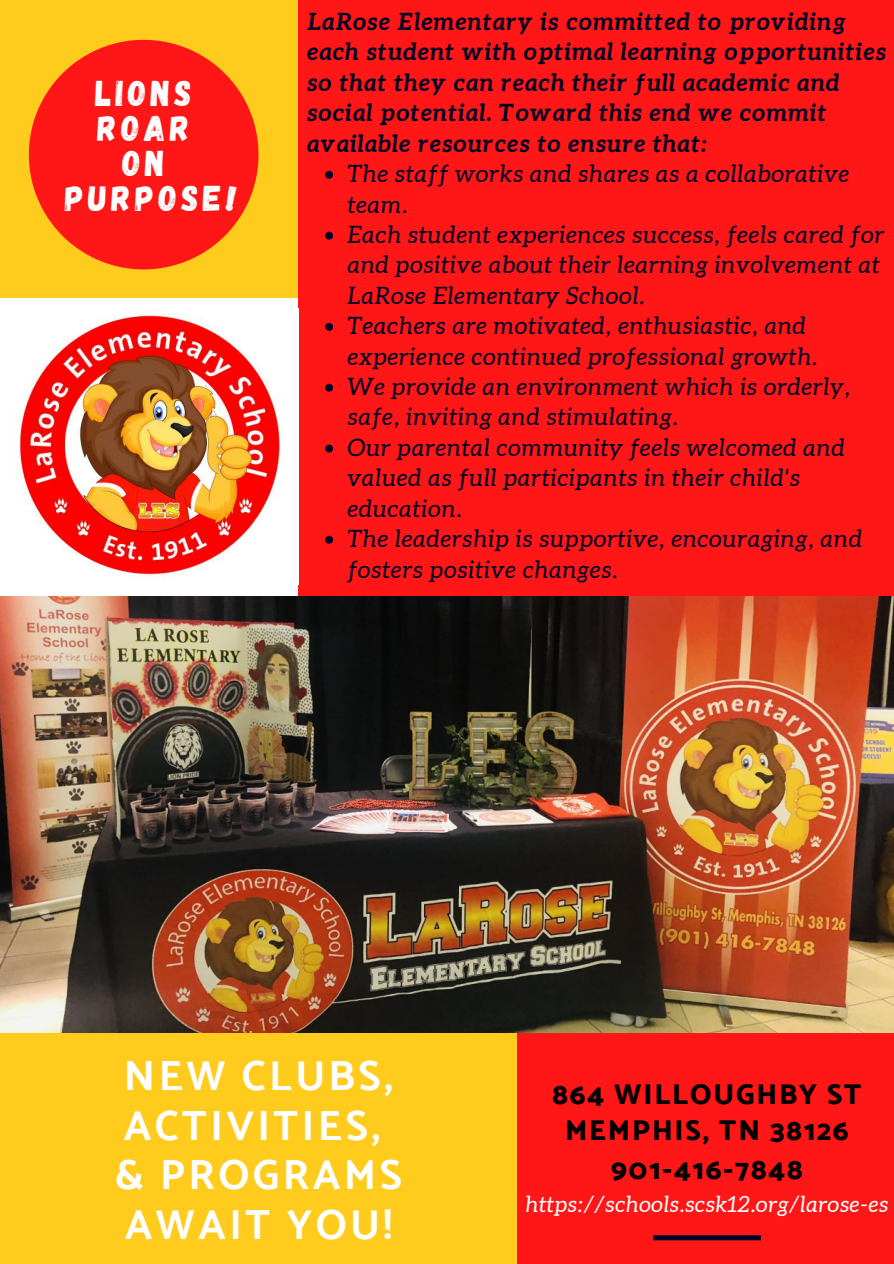
<style>
.page{position:relative;width:894px;height:1264px;background:#fff}
.page>*{position:absolute;margin:0;border:0;box-sizing:border-box;transform-origin:0 0}
.t1{font:700 42px/49.5px "Catamaran";letter-spacing:.08em;color:#fff}
.t2{font:35.85px "Gagalin";letter-spacing:.12em;color:#fff}
.t3{font:800 28.5px "Catamaran";letter-spacing:.065em;color:#000}
.t4{font:italic 23.85px/30.5px "Aleo";letter-spacing:.045em;color:#010024}
.t5{font:italic 700 23.85px/30.5px "Aleo";letter-spacing:.045em;color:#010024}
.t6{font:italic 22.2px "Aleo";letter-spacing:.03em;color:#fff}
</style>
<div class="page">
<div style="left:0;top:0;width:893px;height:1263px;background:#ffcc1d"></div>
<div style="left:0;top:298px;width:297px;height:298px;background:#fff"></div>
<div style="left:298px;top:0;width:595px;height:597px;background:#ff1616"></div>
<div style="left:517px;top:1031px;width:376px;height:232px;background:#ff1616"></div>
<svg style="left:29px;top:40px;width:229px;height:229px;fill:#ff1616"></svg>
<svg style="left:653px;top:1235px;width:107px;height:5px"></svg>
<img style="left:18px;top:309px;width:280px;height:276px">
<svg style="left:325px;top:171px;width:8px;height:8px"></svg>
<svg style="left:325px;top:232px;width:8px;height:7px"></svg>
<svg style="left:325px;top:323px;width:8px;height:8px"></svg>
<svg style="left:325px;top:384px;width:8px;height:7px"></svg>
<svg style="left:325px;top:444px;width:8px;height:8px"></svg>
<svg style="left:325px;top:536px;width:8px;height:7px"></svg>
<img style="left:0;top:596px;width:893px;height:436px">
<p class="t2" style="left:95px;top:70px;width:98px">LIONS</p>
<p class="t2" style="left:98px;top:105px;width:93px">ROAR</p>
<p class="t2" style="left:122px;top:140px;width:44px">ON</p>
<p class="t2" style="left:65px;top:175px;width:173px">PURPOSE!</p>
<p class="t5" style="left:307px;top:6px;width:580px">LaRose Elementary is committed to providing each student with optimal learning opportunities so that they can reach their full academic and social potential. Toward this end we commit available resources to ensure that:</p>
<p class="t4" style="left:348px;top:158px;width:503px">The staff works and shares as a collaborative team.</p>
<p class="t4" style="left:348px;top:219px;width:537px">Each student experiences success, feels cared for and positive about their learning involvement at<br>LaRose Elementary School.</p>
<p class="t4" style="left:348px;top:310px;width:471px">Teachers are motivated, enthusiastic, and experience continued professional growth.</p>
<p class="t4" style="left:348px;top:371px;width:504px">We provide an environment which is orderly, safe, inviting and stimulating.</p>
<p class="t4" style="left:348px;top:432px;width:498px">Our parental community feels welcomed and valued as full participants in their child's education.</p>
<p class="t4" style="left:348px;top:523px;width:515px">The leadership is supportive, encouraging, and fosters positive changes.</p>
<p class="t1" style="left:124px;top:1050px;width:271px">NEW CLUBS,<br>ACTIVITIES,</p>
<p class="t1" style="left:115px;top:1149px;width:288px">&amp; PROGRAMS<br>AWAIT YOU!</p>
<p class="t3" style="left:552px;top:1077px;width:310px">864 WILLOUGHBY ST</p>
<p class="t3" style="left:565px;top:1113px;width:285px">MEMPHIS, TN 38126</p>
<p class="t3" style="left:611px;top:1152px;width:193px">901-416-7848</p>
<p class="t6" style="left:525px;top:1191px;width:364px">https://schools.scsk12.org/larose-es</p>
</div>
